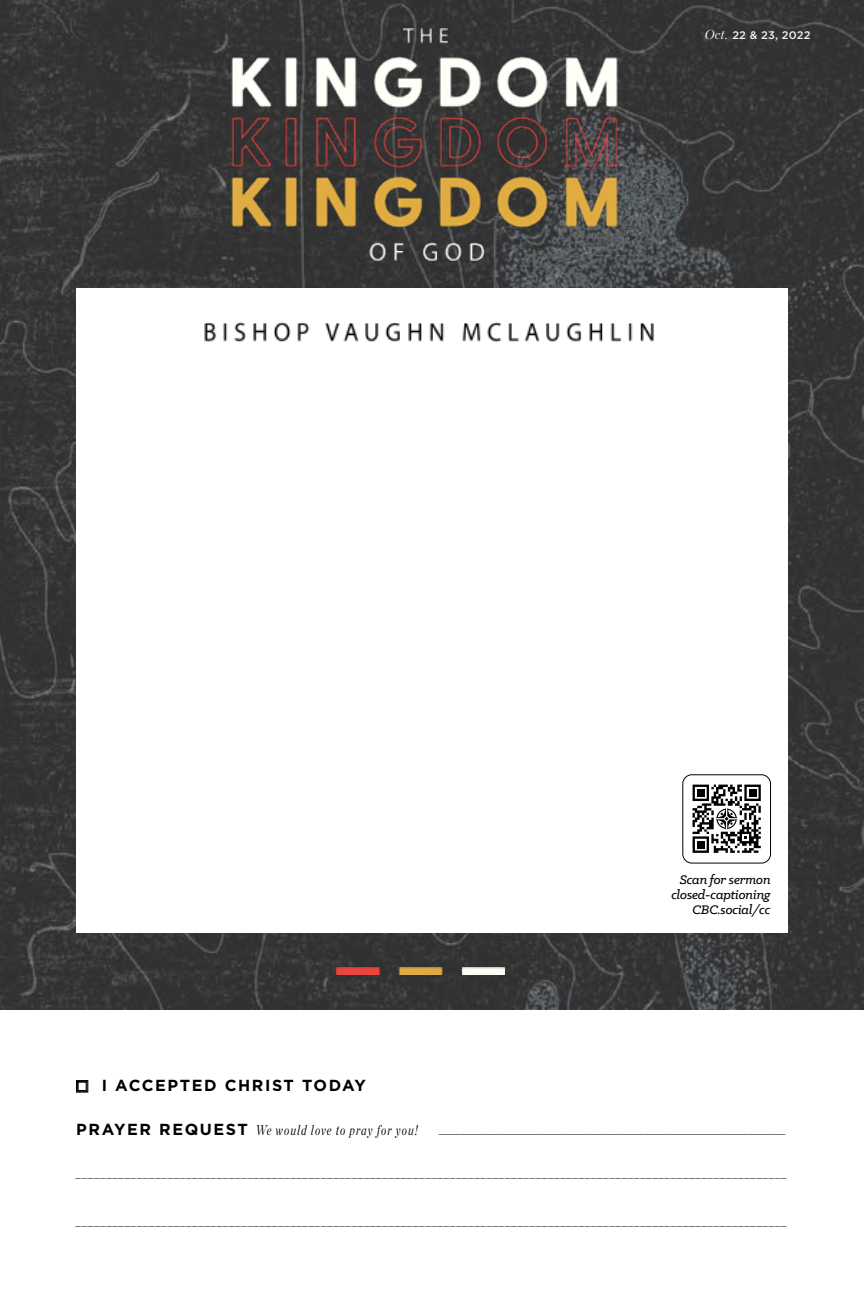
<style>
.page{position:relative;width:864px;height:1296px;background:#fff}
.page>*{position:absolute;margin:0;border:0;box-sizing:border-box;transform-origin:0 0}
.t1{font:italic 16px "Chronicle Display";color:#000101;scale:.77 1}
.t2{font:700 16px "Gotham";letter-spacing:.1em;color:#000}
.t3{font:italic 500 14px/15px "Klinic Slab";letter-spacing:-.01em;color:#000101;text-align:right}
.t4{font:italic 14px "Chronicle Display";letter-spacing:.095em;color:#000101;scale:.77 1}
.t5{font:500 11px "Gotham";letter-spacing:.02em;color:#f3f0ed}
.s1{font-family:"Chronicle Display";font-weight:400;font-style:italic;font-size:13px}
.s2{font-family:"Gotham";font-weight:700;font-style:normal;font-size:16px;color:#000}
</style>
<div class="page">
<svg style="left:76px;top:1080px;width:12px;height:12px"></svg>
<div style="left:77px;top:1081px;width:10px;height:10px;border:1px solid #000"></div>
<div style="left:78px;top:1082px;width:8px;height:9px;border:1px solid #000"></div>
<img style="left:0;top:0;width:864px;height:1010px">
<div style="left:76px;top:288px;width:712px;height:644px;background:#fff"></div>
<img style="left:227px;top:48px;width:406px;height:200px">
<img style="left:370px;top:240px;width:121px;height:27px">
<img style="left:403px;top:25px;width:50px;height:23px">
<img style="left:204px;top:322px;width:450px;height:20px">
<img style="left:337px;top:967px;width:168px;height:8px">
<div style="left:682px;top:774px;width:89px;height:90px;border:1px solid #000;border-radius:9px"></div>
<svg style="left:692px;top:785px;width:69px;height:68px"></svg>
<p class="t5" style="left:705px;top:28px;width:107px"><span class="s1">Oct.</span> 22 &amp; 23, 2022</p>
<p class="t3" style="left:671px;top:872px;width:101px">Scan for sermon closed-captioning<br>CBC.social/cc</p>
<p class="t2" style="left:102px;top:1075px;width:266px">I ACCEPTED CHRIST TODAY</p>
<p class="t4" style="left:76px;top:1119px;width:445px"><span class="s2">PRAYER REQUEST</span> We would love to pray for you!</p>
<p class="t1" style="left:439px;top:1117px;width:452px">________________________________________________________________</p>
<p class="t1" style="left:76px;top:1161px;width:925px">____________________________________________________________________________________________________________________</p>
<p class="t1" style="left:76px;top:1209px;width:925px">____________________________________________________________________________________________________________________</p>
</div>
